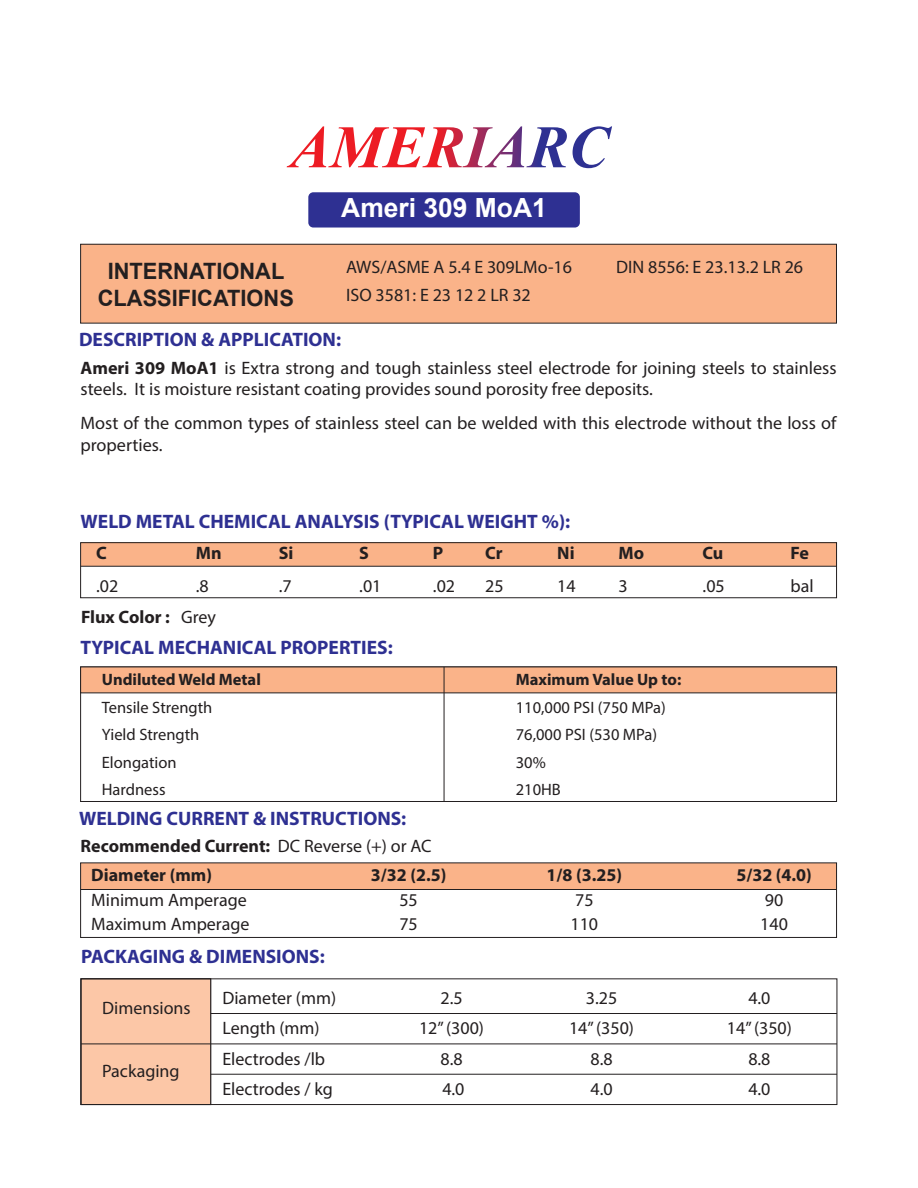
<style>
.page{position:relative;width:918px;height:1188px;background:#fff}
.page>*{position:absolute;margin:0;border:0;box-sizing:border-box;transform-origin:0 0}
.t1{font:700 26.4px "Arial";color:#fff}
.t2{font:700 22.5px/27.6px "Arial";color:#231f20;text-align:center}
.t3{font:700 19.5px "Myriad Pro";color:#2e3092}
.t4{font:18px/21.6px "Myriad Pro";color:#231f20}
.t5{font:700 18px "Myriad Pro";color:#231f20}
.t6{font:16.5px "Myriad Pro";color:#231f20}
.t7{font:700 16.5px "Myriad Pro";color:#231f20}
.s1{font-weight:700}
.s2{font-weight:400}
</style>
<div class="page">
<div style="left:81px;top:244px;width:755px;height:79px;background:#fab389"></div>
<svg style="left:286px;top:126px;width:326px;height:43px"></svg>
<div style="left:80px;top:244px;width:757px;height:79px;border:1px solid #231f20"></div>
<div style="left:81px;top:543px;width:756px;height:23px;background:#fab389"></div>
<div style="left:80px;top:542px;width:757px;height:56px;border:1px solid #231f20"></div>
<hr style="left:81px;top:566px;width:756px;height:1px;background:#231f20">
<div style="left:80px;top:667px;width:757px;height:26px;background:#fab389"></div>
<hr style="left:444px;top:667px;width:1px;height:134px;background:#231f20">
<div style="left:81px;top:863px;width:756px;height:27px;background:#fab389"></div>
<div style="left:80px;top:862px;width:757px;height:76px;border:1px solid #231f20"></div>
<hr style="left:81px;top:889px;width:756px;height:1px;background:#231f20">
<div style="left:81px;top:978px;width:130px;height:127px;background:#fcc7a7;border:1px solid #231f20"></div>
<div style="left:81px;top:978px;width:756px;height:127px;border:1px solid #231f20"></div>
<hr style="left:81px;top:1044px;width:756px;height:1px;background:#231f20">
<hr style="left:211px;top:1074px;width:626px;height:1px;background:#231f20">
<hr style="left:211px;top:1013px;width:626px;height:1px;background:#231f20">
<div style="left:308px;top:192px;width:272px;height:36px;background:#2e3092;border-radius:5px"></div>
<h1 class="t1" style="left:341px;top:189px;width:207px">Ameri 309 MoA1</h1>
<p class="t4" style="left:346px;top:256px;width:227px">AWS/ASME A 5.4 E 309LMo-16</p>
<p class="t4" style="left:616px;top:256px;width:189px">DIN 8556: E 23.13.2 LR 26</p>
<p class="t4" style="left:346px;top:284px;width:186px">ISO 3581: E 23 12 2 LR 32</p>
<p class="t2" style="left:98px;top:257px;width:198px">INTERNATIONAL<br>CLASSIFICATIONS</p>
<p class="t3" style="left:79px;top:326px;width:264px">DESCRIPTION &amp; APPLICATION:</p>
<p class="t4" style="left:81px;top:356px;width:758px"><span class="s1">Ameri 309 MoA1</span> is Extra strong and tough stainless steel electrode for joining steels to stainless steels. It is moisture resistant coating provides sound porosity free deposits.</p>
<p class="t4" style="left:81px;top:412px;width:757px">Most of the common types of stainless steel can be welded with this electrode without the loss of properties.</p>
<p class="t3" style="left:81px;top:509px;width:491px">WELD METAL CHEMICAL ANALYSIS (TYPICAL WEIGHT %):</p>
<p class="t5" style="left:96px;top:542px;width:12px">C</p>
<p class="t5" style="left:196px;top:542px;width:27px">Mn</p>
<p class="t5" style="left:279px;top:542px;width:16px">Si</p>
<p class="t5" style="left:359px;top:542px;width:11px">S</p>
<p class="t5" style="left:433px;top:542px;width:12px">P</p>
<p class="t5" style="left:485px;top:542px;width:19px">Cr</p>
<p class="t5" style="left:557px;top:542px;width:19px">Ni</p>
<p class="t5" style="left:619px;top:542px;width:27px">Mo</p>
<p class="t5" style="left:703px;top:542px;width:22px">Cu</p>
<p class="t5" style="left:790px;top:542px;width:20px">Fe</p>
<p class="t4" style="left:96px;top:574px;width:24px">.02</p>
<p class="t4" style="left:196px;top:574px;width:14px">.8</p>
<p class="t4" style="left:279px;top:574px;width:14px">.7</p>
<p class="t4" style="left:359px;top:574px;width:24px">.01</p>
<p class="t4" style="left:433px;top:574px;width:24px">.02</p>
<p class="t4" style="left:485px;top:574px;width:20px">25</p>
<p class="t4" style="left:557px;top:574px;width:20px">14</p>
<p class="t4" style="left:619px;top:574px;width:11px">3</p>
<p class="t4" style="left:703px;top:574px;width:24px">.05</p>
<p class="t4" style="left:790px;top:574px;width:25px">bal</p>
<p class="t5" style="left:81px;top:605px;width:136px">Flux Color : <span class="s2">Grey</span></p>
<p class="t3" style="left:81px;top:634px;width:314px">TYPICAL MECHANICAL PROPERTIES:</p>
<p class="t7" style="left:102px;top:669px;width:161px">Undiluted Weld Metal</p>
<p class="t7" style="left:516px;top:669px;width:167px">Maximum Value Up to:</p>
<p class="t6" style="left:102px;top:697px;width:112px">Tensile Strength</p>
<p class="t6" style="left:516px;top:697px;width:151px">110,000 PSI (750 MPa)</p>
<p class="t6" style="left:102px;top:724px;width:99px">Yield Strength</p>
<p class="t6" style="left:516px;top:724px;width:143px">76,000 PSI (530 MPa)</p>
<p class="t6" style="left:102px;top:752px;width:76px">Elongation</p>
<p class="t6" style="left:516px;top:752px;width:31px">30%</p>
<p class="t6" style="left:102px;top:780px;width:65px">Hardness</p>
<p class="t6" style="left:516px;top:780px;width:47px">210HB</p>
<p class="t3" style="left:79px;top:806px;width:329px">WELDING CURRENT &amp; INSTRUCTIONS:</p>
<p class="t5" style="left:81px;top:834px;width:353px">Recommended Current: <span class="s2">DC Reverse (+) or AC</span></p>
<p class="t5" style="left:91px;top:863px;width:122px">Diameter (mm)</p>
<p class="t5" style="left:371px;top:863px;width:77px">3/32 (2.5)</p>
<p class="t5" style="left:547px;top:863px;width:77px">1/8 (3.25)</p>
<p class="t5" style="left:736px;top:863px;width:77px">5/32 (4.0)</p>
<p class="t4" style="left:91px;top:889px;width:157px">Minimum Amperage</p>
<p class="t4" style="left:399px;top:889px;width:20px">55</p>
<p class="t4" style="left:575px;top:889px;width:20px">75</p>
<p class="t4" style="left:765px;top:889px;width:20px">90</p>
<p class="t4" style="left:91px;top:913px;width:160px">Maximum Amperage</p>
<p class="t4" style="left:399px;top:913px;width:20px">75</p>
<p class="t4" style="left:571px;top:913px;width:29px">110</p>
<p class="t4" style="left:760px;top:913px;width:29px">140</p>
<p class="t3" style="left:81px;top:944px;width:245px">PACKAGING &amp; DIMENSIONS:</p>
<p class="t4" style="left:102px;top:996px;width:90px">Dimensions</p>
<p class="t4" style="left:102px;top:1060px;width:79px">Packaging</p>
<p class="t4" style="left:222px;top:987px;width:115px">Diameter (mm)</p>
<p class="t4" style="left:440px;top:987px;width:24px">2.5</p>
<p class="t4" style="left:586px;top:987px;width:33px">3.25</p>
<p class="t4" style="left:748px;top:987px;width:24px">4.0</p>
<p class="t4" style="left:222px;top:1017px;width:99px">Length (mm)</p>
<p class="t4" style="left:419px;top:1017px;width:67px">12” (300)</p>
<p class="t4" style="left:569px;top:1017px;width:67px">14” (350)</p>
<p class="t4" style="left:727px;top:1017px;width:67px">14” (350)</p>
<p class="t4" style="left:222px;top:1048px;width:104px">Electrodes /lb</p>
<p class="t4" style="left:440px;top:1048px;width:24px">8.8</p>
<p class="t4" style="left:590px;top:1048px;width:24px">8.8</p>
<p class="t4" style="left:748px;top:1048px;width:24px">8.8</p>
<p class="t4" style="left:222px;top:1078px;width:112px">Electrodes / kg</p>
<p class="t4" style="left:442px;top:1078px;width:24px">4.0</p>
<p class="t4" style="left:590px;top:1078px;width:24px">4.0</p>
<p class="t4" style="left:748px;top:1078px;width:24px">4.0</p>
</div>
